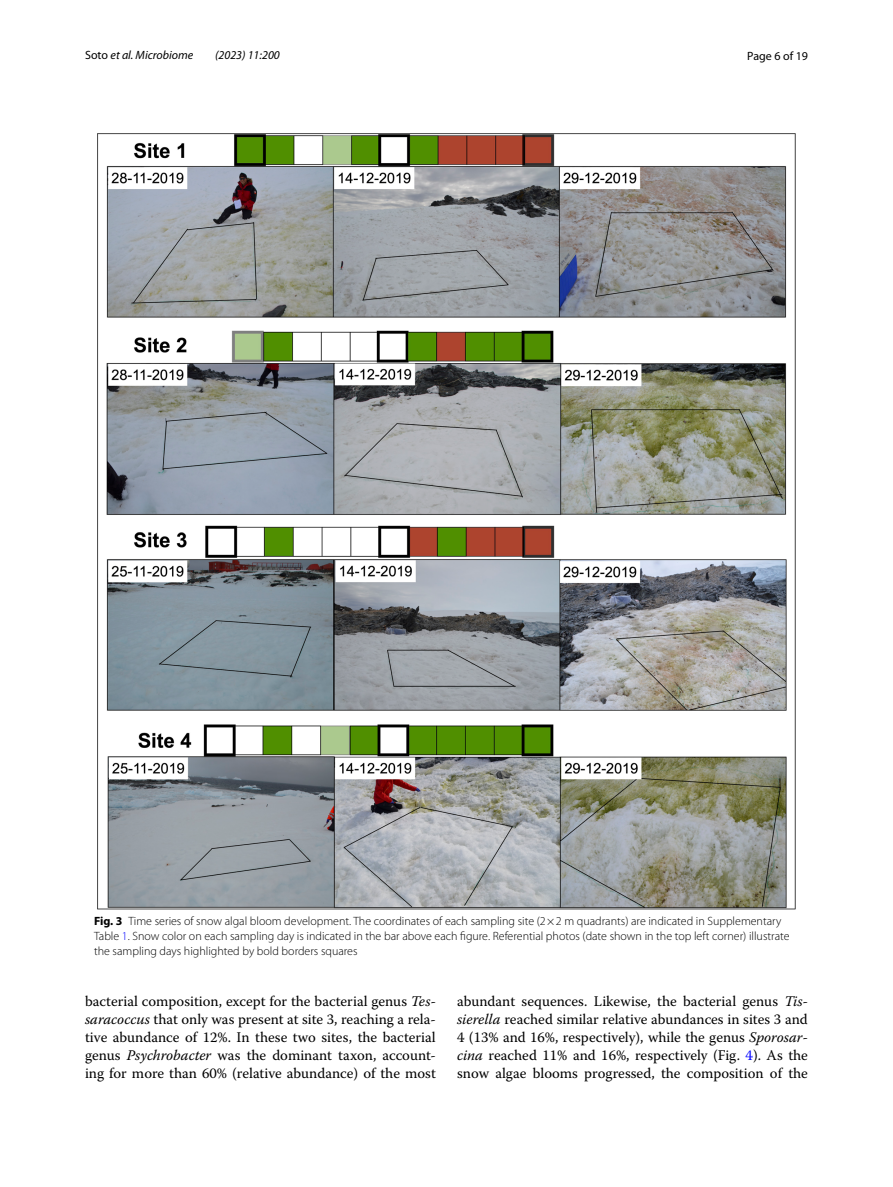
<style>
.page{position:relative;width:893px;height:1187px;background:#fff}
.page>*{position:absolute;margin:0;border:0;box-sizing:border-box;transform-origin:0 0}
.t1{font:14.7px/18px "Warnock Pro";color:#000;text-align:justify}
.t2{font:300 12px/15px "Myriad Pro";color:#000}
.t3{font:italic 12px "Myriad Pro";color:#000}
.t4{font:12px "Myriad Pro";color:#000}
.s1{font-style:normal}
.s2{font-weight:700}
.s3{color:#00f}
.s4{font-style:italic}
</style>
<div class="page">
<img style="left:97px;top:133px;width:699px;height:776px">
<p class="t3" style="left:85px;top:48px;width:110px"><span class="s1">Soto</span> et al. Microbiome</p>
<p class="t3" style="left:215px;top:48px;width:66px">(2023) 11:200</p>
<p class="t4" style="left:747px;top:48px;width:62px">Page 6 of 19</p>
<p class="t2" style="left:94px;top:913px;width:697px"><span class="s2">Fig. 3</span> Time series of snow algal bloom development. The coordinates of each sampling site (2×2 m quadrants) are indicated in Supplementary<br>Table <span class="s3">1</span>. Snow color on each sampling day is indicated in the bar above each figure. Referential photos (date shown in the top left corner) illustrate the sampling days highlighted by bold borders squares</p>
<p class="t1" style="left:85px;top:991px;width:352px">bacterial composition, except for the bacterial genus <span class="s4">Tes&shy;saracoccus</span> that only was present at site 3, reaching a rela&shy;tive abundance of 12%. In these two sites, the bacterial genus <span class="s4">Psychrobacter</span> was the dominant taxon, account&shy;ing for more than 60% (relative abundance) of the most</p>
<p class="t1" style="left:457px;top:991px;width:352px">abundant sequences. Likewise, the bacterial genus <span class="s4">Tis&shy;sierella</span> reached similar relative abundances in sites 3 and 4 (13% and 16%, respectively), while the genus <span class="s4">Sporosar&shy;cina</span> reached 11% and 16%, respectively (Fig. <span class="s3">4</span>). As the snow algae blooms progressed, the composition of the</p>
</div>
